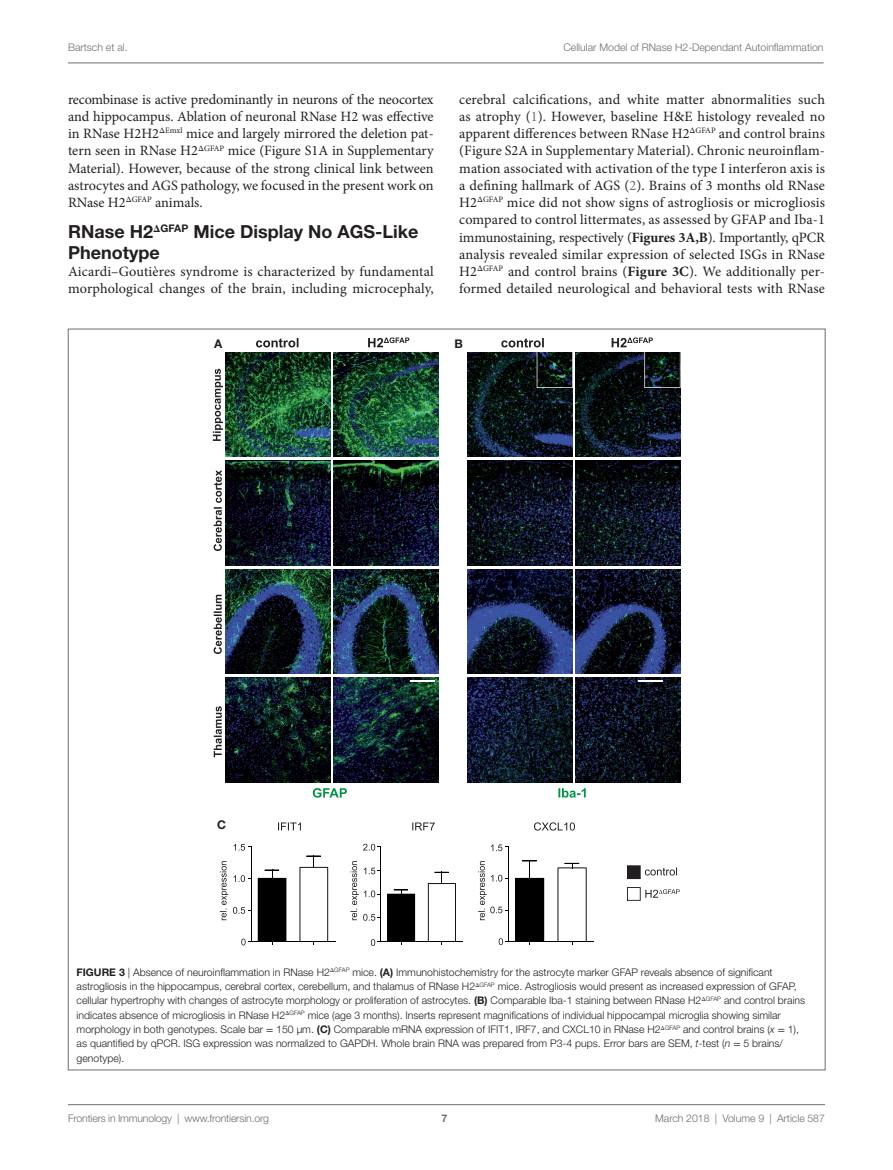
<style>
.page{position:relative;width:893px;height:1170px;background:#fff}
.page>*{position:absolute;margin:0;border:0;box-sizing:border-box;transform-origin:0 0}
.t1{font:700 18px "Helvetica Neue LT Std";color:#231f20}
.t2{font:14.25px/17.2px "Minion Pro";letter-spacing:.005em;color:#231f20;text-align:justify}
.t3{font:700 12px "Helvetica Neue LT Std";color:#231f20}
.t4{font:300 10.5px/14.2px "Helvetica Neue LT Std";color:#231f20}
.t5{font:300 10.5px "Helvetica Neue LT Std";color:#6c6d70}
.t6{font:700 10.5px "Helvetica Neue LT Std";color:#6c6d70}
.s1{color:#6c6d70}
.s2{font-weight:700}
.s3{font-family:"STIX General";font-weight:400}
.s4{font-style:italic}
</style>
<div class="page">
<svg style="left:575px;top:704px;width:1px;height:13px"></svg>
<img style="left:226px;top:569px;width:105px;height:104px">
<img style="left:226px;top:460px;width:105px;height:105px">
<img style="left:226px;top:352px;width:105px;height:105px">
<img style="left:226px;top:677px;width:105px;height:105px">
<svg style="left:213px;top:369px;width:10px;height:72px"></svg>
<svg style="left:214px;top:470px;width:8px;height:287px"></svg>
<img style="left:334px;top:569px;width:104px;height:104px">
<img style="left:334px;top:460px;width:104px;height:105px">
<img style="left:334px;top:388px;width:104px;height:69px">
<img style="left:334px;top:677px;width:104px;height:105px">
<img style="left:468px;top:569px;width:105px;height:104px">
<img style="left:468px;top:460px;width:105px;height:105px">
<img style="left:468px;top:388px;width:105px;height:69px">
<img style="left:468px;top:677px;width:105px;height:105px">
<img style="left:576px;top:569px;width:104px;height:104px">
<img style="left:576px;top:460px;width:104px;height:105px">
<img style="left:576px;top:352px;width:104px;height:105px">
<img style="left:576px;top:677px;width:104px;height:105px">
<svg style="left:256px;top:337px;width:317px;height:51px"></svg>
<svg style="left:612px;top:337px;width:69px;height:51px"></svg>
<hr style="left:410px;top:680px;width:25px;height:2px;background:#fff">
<hr style="left:638px;top:680px;width:24px;height:2px;background:#fff">
<svg style="left:313px;top:788px;width:273px;height:9px"></svg>
<hr style="left:251px;top:941px;width:84px;height:1px;background:#000">
<svg style="left:258px;top:869px;width:29px;height:75px;background:#252525"></svg>
<svg style="left:299px;top:855px;width:29px;height:89px"></svg>
<hr style="left:251px;top:846px;width:1px;height:96px;background:#000">
<hr style="left:380px;top:941px;width:83px;height:1px;background:#000">
<svg style="left:387px;top:889px;width:28px;height:55px;background:#1a1a1a"></svg>
<svg style="left:428px;top:871px;width:28px;height:73px"></svg>
<hr style="left:380px;top:846px;width:1px;height:96px;background:#000">
<hr style="left:508px;top:941px;width:86px;height:1px;background:#000">
<svg style="left:515px;top:860px;width:29px;height:84px"></svg>
<svg style="left:557px;top:862px;width:30px;height:82px"></svg>
<hr style="left:508px;top:846px;width:1px;height:96px;background:#000">
<svg style="left:278px;top:822px;width:297px;height:8px"></svg>
<svg style="left:241px;top:938px;width:10px;height:7px"></svg>
<svg style="left:234px;top:843px;width:17px;height:7px"></svg>
<svg style="left:220px;top:861px;width:31px;height:59px"></svg>
<svg style="left:499px;top:938px;width:9px;height:6px"></svg>
<svg style="left:491px;top:844px;width:17px;height:7px"></svg>
<svg style="left:478px;top:861px;width:30px;height:59px"></svg>
<svg style="left:371px;top:939px;width:9px;height:6px"></svg>
<svg style="left:363px;top:843px;width:17px;height:7px"></svg>
<svg style="left:350px;top:861px;width:30px;height:59px"></svg>
<svg style="left:627px;top:887px;width:53px;height:13px"></svg>
<svg style="left:627px;top:865px;width:50px;height:14px"></svg>
<hr style="left:68px;top:1104px;width:757px;height:1px;background:#6c6d70">
<hr style="left:68px;top:63px;width:755px;height:1px;background:#6c6d70">
<p class="t5" style="left:68px;top:41px;width:61px">Bartsch et al.</p>
<p class="t5" style="left:563px;top:41px;width:262px">Cellular Model of RNase H2-Dependant Autoinflammation</p>
<p class="t2" style="left:68px;top:90px;width:367px">recombinase is active predominantly in neurons of the neocortex and hippocampus. Ablation of neuronal RNase H2 was effective in RNase H2H2<sup>Δ</sup><sup>Emxl</sup> mice and largely mirrored the deletion pat&shy;tern seen in RNase H2<sup>Δ</sup><sup>GFAP</sup> mice (Figure S1A in Supplementary Material). However, because of the strong clinical link between astrocytes and AGS pathology, we focused in the present work on RNase H2<sup>Δ</sup><sup>GFAP</sup> animals.</p>
<p class="t1" style="left:68px;top:220px;width:283px">RNase H2<sup>Δ</sup><sup>GFAP</sup> Mice Display No AGS</p>
<p class="t1" style="left:375px;top:220px;width:45px">-Like</p>
<p class="t1" style="left:68px;top:241px;width:93px">Phenotype</p>
<p class="t2" style="left:68px;top:263px;width:367px">Aicardi–Goutières syndrome is characterized by fundamental morphological changes of the brain, including microcephaly,</p>
<p class="t2" style="left:459px;top:90px;width:367px">cerebral calcifications, and white matter abnormalities such as atrophy (<span class="s1">1</span>). However, baseline H&amp;E histology revealed no apparent differences between RNase H2<sup>Δ</sup><sup>GFAP</sup> and control brains (Figure S2A in Supplementary Material). Chronic neuroinflam&shy;mation associated with activation of the type I interferon axis is a defining hallmark of AGS (<span class="s1">2</span>). Brains of 3 months old RNase H2<sup>Δ</sup><sup>GFAP</sup> mice did not show signs of astrogliosis or microgliosis compared to control littermates, as assessed by GFAP and Iba-1 immunostaining, respectively (<span class="s2">Figures 3A,B</span>). Importantly, qPCR analysis revealed similar expression of selected ISGs in RNase H2<sup>Δ</sup><sup>GFAP</sup> and control brains (<span class="s2">Figure 3C</span>). We additionally per&shy;formed detailed neurological and behavioral tests with RNase</p>
<p class="t3" style="left:214px;top:336px;width:10px">A</p>
<p class="t3" style="left:455px;top:336px;width:10px">B</p>
<p class="t3" style="left:217px;top:817px;width:10px">C</p>
<p class="t4" style="left:77px;top:964px;width:730px"><span class="s2">Figure 3</span> | Absence of neuroinflammation in RNase H2<sup>Δ</sup><sup>GFAP</sup> mice. <span class="s2">(A)</span> Immunohistochemistry for the astrocyte marker GFAP reveals absence of significant astrogliosis in the hippocampus, cerebral cortex, cerebellum, and thalamus of RNase H2<sup>Δ</sup><sup>GFAP</sup> mice. Astrogliosis would present as increased expression of GFAP, cellular hypertrophy with changes of astrocyte morphology or proliferation of astrocytes. <span class="s2">(B)</span> Comparable Iba-1 staining between RNase H2<sup>Δ</sup><sup>GFAP</sup> and control brains indicates absence of microgliosis in RNase H2<sup>Δ</sup><sup>GFAP</sup> mice (age 3 months). Inserts represent magnifications of individual hippocampal microglia showing similar morphology in both genotypes. Scale bar <span class="s3">=</span> 150 µm. <span class="s2">(C)</span> Comparable mRNA expression of IFIT1, IRF7, and CXCL10 in RNase H2<sup>Δ</sup><sup>GFAP</sup> and control brains (<span class="s4">x</span> <span class="s3">=</span> 1), as quantified by qPCR. ISG expression was normalized to GAPDH. Whole brain RNA was prepared from P3-4 pups. Error bars are SEM, <span class="s4">t</span>-test (<span class="s4">n</span> <span class="s3">=</span> 5 brains/ genotype).</p>
<p class="t5" style="left:68px;top:1111px;width:203px">Frontiers in Immunology | www.frontiersin.org</p>
<p class="t5" style="left:655px;top:1111px;width:171px">March 2018 | Volume 9 | Article 587</p>
<p class="t6" style="left:441px;top:1111px;width:7px">7</p>
</div>
